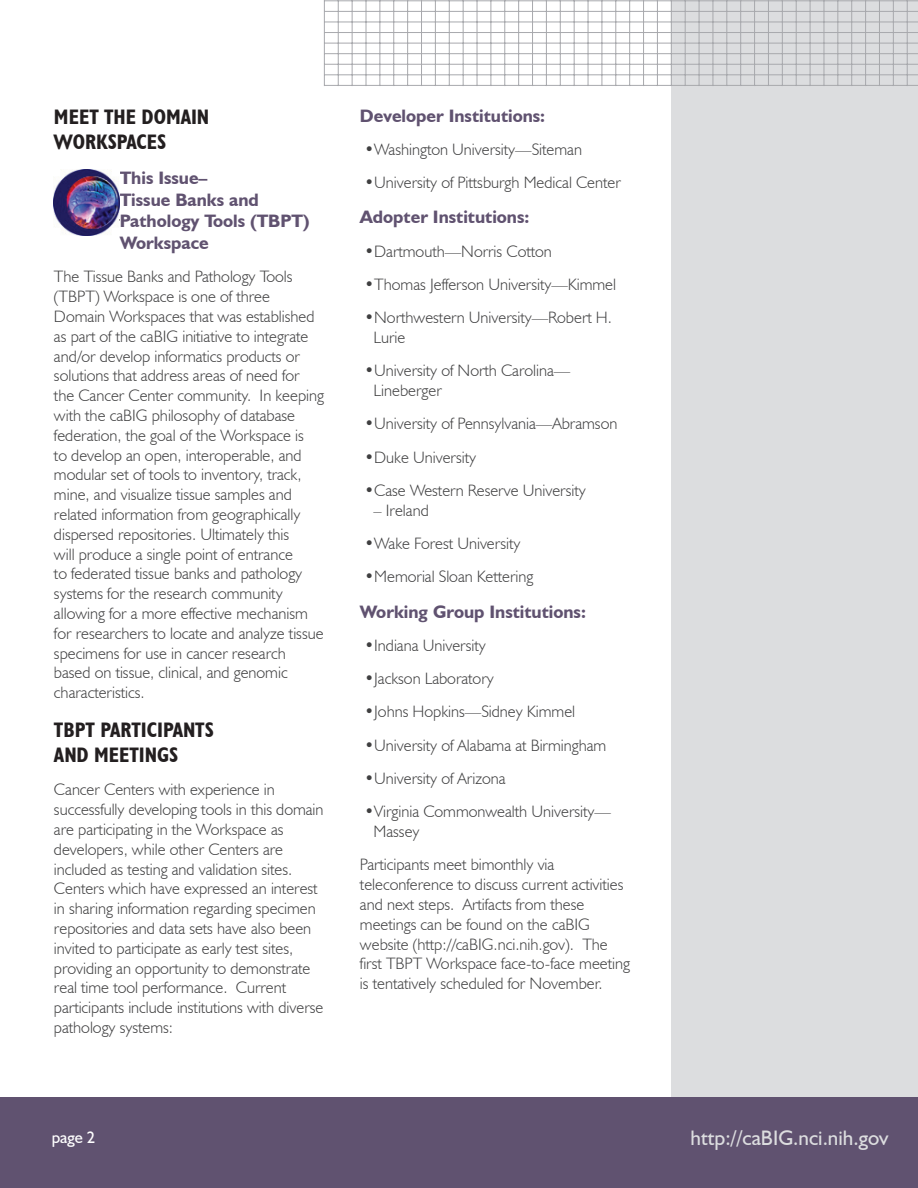
<style>
.page{position:relative;width:918px;height:1188px;background:#fff}
.page>*{position:absolute;margin:0;border:0;box-sizing:border-box;transform-origin:0 0}
.t1{font:700 condensed 21px/25.2px "Humanist 521 BT";color:#231f20}
.t2{font:21px "Humanist 521 BT";color:#dcdddf}
.t3{font:700 18px/21.6px "Humanist 521 BT";color:#605270}
.t4{font:300 16.5px/19.8px "Humanist 521 BT";color:#3f3f40}
.t5{font:16.5px "Humanist 521 BT";color:#fff}
</style>
<div class="page">
<div style="left:671px;top:0;width:247px;height:1119px;background:#dcdddf"></div>
<hr style="left:324px;top:0;width:1px;height:86px;background:#a8a9ad">
<hr style="left:338px;top:0;width:1px;height:86px;background:#a8a9ad">
<hr style="left:352px;top:0;width:1px;height:86px;background:#a8a9ad">
<hr style="left:366px;top:0;width:1px;height:86px;background:#a8a9ad">
<hr style="left:380px;top:0;width:1px;height:86px;background:#a8a9ad">
<hr style="left:393px;top:0;width:1px;height:86px;background:#a8a9ad">
<hr style="left:407px;top:0;width:1px;height:86px;background:#a8a9ad">
<hr style="left:421px;top:0;width:1px;height:86px;background:#a8a9ad">
<hr style="left:435px;top:0;width:1px;height:86px;background:#a8a9ad">
<hr style="left:449px;top:0;width:1px;height:86px;background:#a8a9ad">
<hr style="left:463px;top:0;width:1px;height:86px;background:#a8a9ad">
<hr style="left:477px;top:0;width:1px;height:86px;background:#a8a9ad">
<hr style="left:491px;top:0;width:1px;height:86px;background:#a8a9ad">
<hr style="left:504px;top:0;width:1px;height:86px;background:#a8a9ad">
<hr style="left:518px;top:0;width:1px;height:86px;background:#a8a9ad">
<hr style="left:532px;top:0;width:1px;height:86px;background:#a8a9ad">
<hr style="left:546px;top:0;width:1px;height:86px;background:#a8a9ad">
<hr style="left:560px;top:0;width:1px;height:86px;background:#a8a9ad">
<hr style="left:574px;top:0;width:1px;height:86px;background:#a8a9ad">
<hr style="left:588px;top:0;width:1px;height:86px;background:#a8a9ad">
<hr style="left:602px;top:0;width:1px;height:86px;background:#a8a9ad">
<hr style="left:615px;top:0;width:1px;height:86px;background:#a8a9ad">
<hr style="left:629px;top:0;width:1px;height:86px;background:#a8a9ad">
<hr style="left:643px;top:0;width:1px;height:86px;background:#a8a9ad">
<hr style="left:657px;top:0;width:1px;height:86px;background:#a8a9ad">
<hr style="left:671px;top:0;width:1px;height:86px;background:#a8a9ad">
<hr style="left:685px;top:0;width:1px;height:86px;background:#a8a9ad">
<hr style="left:699px;top:0;width:1px;height:86px;background:#a8a9ad">
<hr style="left:713px;top:0;width:1px;height:86px;background:#a8a9ad">
<hr style="left:726px;top:0;width:1px;height:86px;background:#a8a9ad">
<hr style="left:740px;top:0;width:1px;height:86px;background:#a8a9ad">
<hr style="left:754px;top:0;width:1px;height:86px;background:#a8a9ad">
<hr style="left:768px;top:0;width:1px;height:86px;background:#a8a9ad">
<hr style="left:782px;top:0;width:1px;height:86px;background:#a8a9ad">
<hr style="left:796px;top:0;width:1px;height:86px;background:#a8a9ad">
<hr style="left:810px;top:0;width:1px;height:86px;background:#a8a9ad">
<hr style="left:824px;top:0;width:1px;height:86px;background:#a8a9ad">
<hr style="left:837px;top:0;width:1px;height:86px;background:#a8a9ad">
<hr style="left:851px;top:0;width:1px;height:86px;background:#a8a9ad">
<hr style="left:865px;top:0;width:1px;height:86px;background:#a8a9ad">
<hr style="left:879px;top:0;width:1px;height:86px;background:#a8a9ad">
<hr style="left:893px;top:0;width:1px;height:86px;background:#a8a9ad">
<hr style="left:907px;top:0;width:1px;height:86px;background:#a8a9ad">
<hr style="left:917px;top:0;width:1px;height:86px;background:#a8a9ad">
<hr style="left:324px;top:0;width:594px;height:1px;background:#a8a9ad">
<hr style="left:324px;top:11px;width:594px;height:1px;background:#a8a9ad">
<hr style="left:324px;top:22px;width:594px;height:1px;background:#a8a9ad">
<hr style="left:324px;top:32px;width:594px;height:1px;background:#a8a9ad">
<hr style="left:324px;top:43px;width:594px;height:1px;background:#a8a9ad">
<hr style="left:324px;top:53px;width:594px;height:1px;background:#a8a9ad">
<hr style="left:324px;top:64px;width:594px;height:1px;background:#a8a9ad">
<hr style="left:324px;top:74px;width:594px;height:1px;background:#a8a9ad">
<hr style="left:324px;top:85px;width:594px;height:1px;background:#a8a9ad">
<div style="left:0;top:1097px;width:918px;height:91px;background:#605270"></div>
<img style="left:54px;top:170px;width:66px;height:66px">
<p class="t1" style="left:54px;top:104px;width:157px">MEET THE DOMAIN<br>WORKSPACES</p>
<p class="t3" style="left:120px;top:167px;width:192px">This Issue–<br>Tissue Banks and<br>Pathology Tools (TBPT)<br>Workspace</p>
<p class="t4" style="left:54px;top:267px;width:271px">The Tissue Banks and Pathology Tools (TBPT) Workspace is one of three Domain Workspaces that was established as part of the caBIG initiative to integrate and/or develop informatics products or solutions that address areas of need for the Cancer Center community. In keeping with the caBIG philosophy of database federation, the goal of the Workspace is<br>to develop an open, interoperable, and modular set of tools to inventory, track, mine, and visualize tissue samples and related information from geographically dispersed repositories. Ultimately this<br>will produce a single point of entrance<br>to federated tissue banks and pathology systems for the research community allowing for a more effective mechanism for researchers to locate and analyze tissue specimens for use in cancer research based on tissue, clinical, and genomic characteristics.</p>
<p class="t1" style="left:54px;top:717px;width:161px">TBPT PARTICIPANTS<br>AND MEETINGS</p>
<p class="t4" style="left:54px;top:780px;width:271px">Cancer Centers with experience in successfully developing tools in this domain are participating in the Workspace as developers, while other Centers are included as testing and validation sites.<br>Centers which have expressed an interest in sharing information regarding specimen repositories and data sets have also been invited to participate as early test sites, providing an opportunity to demonstrate real time tool performance. Current participants include institutions with diverse pathology systems:</p>
<p class="t3" style="left:360px;top:104px;width:187px">Developer Institutions:</p>
<p class="t4" style="left:364px;top:139px;width:219px">•Washington University—Siteman</p>
<p class="t4" style="left:364px;top:172px;width:258px">•University of Pittsburgh Medical Center</p>
<p class="t3" style="left:360px;top:206px;width:171px">Adopter Institutions:</p>
<p class="t4" style="left:364px;top:241px;width:189px">•Dartmouth—Norris Cotton</p>
<p class="t4" style="left:364px;top:274px;width:253px">•Thomas Jefferson University—Kimmel</p>
<p class="t4" style="left:374px;top:307px;width:240px;text-indent:-9px">•Northwestern University—Robert H.<br>Lurie</p>
<p class="t4" style="left:373px;top:361px;width:198px;text-indent:-9px">•University of North Carolina—<br>Lineberger</p>
<p class="t4" style="left:364px;top:414px;width:254px">•University of Pennsylvania—Abramson</p>
<p class="t4" style="left:364px;top:447px;width:113px">•Duke University</p>
<p class="t4" style="left:364px;top:480px;width:223px">•Case Western Reserve University</p>
<p class="t4" style="left:373px;top:500px;width:57px">– Ireland</p>
<p class="t4" style="left:364px;top:533px;width:157px">•Wake Forest University</p>
<p class="t4" style="left:364px;top:567px;width:170px">•Memorial Sloan Kettering</p>
<p class="t3" style="left:360px;top:600px;width:227px">Working Group Institutions:</p>
<p class="t4" style="left:364px;top:635px;width:123px">•Indiana University</p>
<p class="t4" style="left:364px;top:668px;width:131px">•Jackson Laboratory</p>
<p class="t4" style="left:364px;top:702px;width:212px">•Johns Hopkins—Sidney Kimmel</p>
<p class="t4" style="left:364px;top:735px;width:243px">•University of Alabama at Birmingham</p>
<p class="t4" style="left:364px;top:768px;width:143px">•University of Arizona</p>
<p class="t4" style="left:373px;top:802px;width:239px;text-indent:-9px">•Virginia Commonwealth University—<br>Massey</p>
<p class="t4" style="left:360px;top:855px;width:271px">Participants meet bimonthly via teleconference to discuss current activities and next steps. Artifacts from these meetings can be found on the caBIG website (http://caBIG.nci.nih.gov). The first TBPT Workspace face-to-face meeting is tentatively scheduled for November.</p>
<p class="t5" style="left:52px;top:1127px;width:45px">page 2</p>
<p class="t2" style="left:691px;top:1125px;width:200px">http://caBIG.nci.nih.gov</p>
</div>
